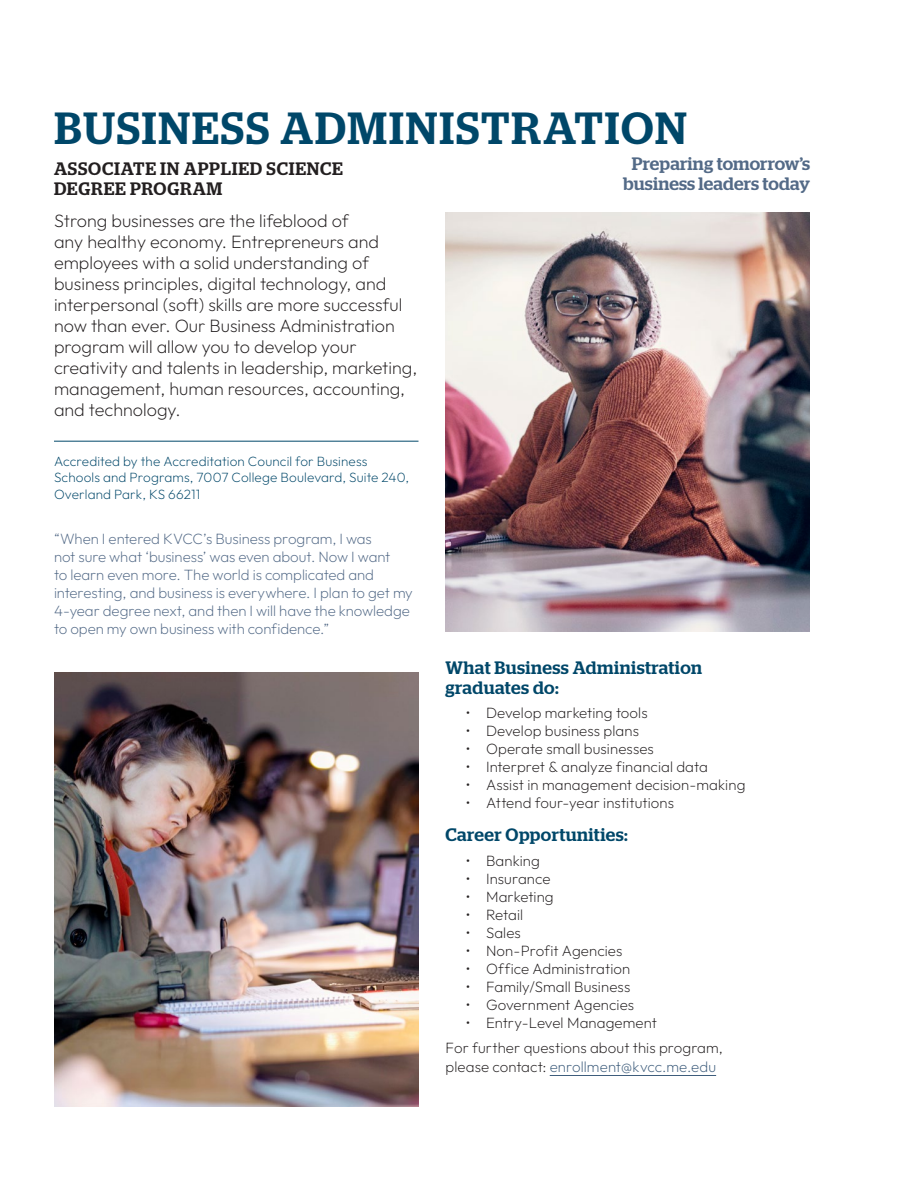
<style>
.page{position:relative;width:918px;height:1188px;background:#fff}
.page>*{position:absolute;margin:0;border:0;box-sizing:border-box;transform-origin:0 0}
.t1{font:500 45px "Stag";letter-spacing:.045em;color:#004769}
.t2{font:200 18px/21px "Outfit";color:#231f20}
.t3{font:500 18px/19.5px "Stag";letter-spacing:.025em;color:#004769}
.t4{font:500 18px/19.5px "Stag";letter-spacing:.01em;color:#536a87;text-align:center}
.t5{font:500 18px/19.5px "Stag";letter-spacing:.045em;color:#231f20}
.t6{font:200 15px/24.8px "Outfit";letter-spacing:.005em;color:#231f20}
.t7{font:200 15px/18px "Outfit";letter-spacing:-.005em;color:#536a87}
.t8{font:200 15px "Outfit";letter-spacing:.005em;color:#3e5d7c}
.t9{font:200 13.5px/16.2px "Outfit";letter-spacing:.01em;color:#004769}
.s1{color:#231f20}
</style>
<div class="page">
<hr style="left:54px;top:441px;width:364px;height:1px;background:#004769">
<hr style="left:550px;top:1075px;width:166px;height:1px;background:#3e5d7c">
<img style="left:446px;top:213px;width:364px;height:419px">
<img style="left:54px;top:673px;width:364px;height:434px">
<h1 class="t1" style="left:54px;top:112px;width:634px">BUSINESS ADMINISTRATION</h1>
<p class="t5" style="left:54px;top:161px;width:290px">ASSOCIATE IN APPLIED SCIENCE<br>DEGREE PROGRAM</p>
<p class="t2" style="left:54px;top:210px;width:365px">Strong businesses are the lifeblood of<br>any healthy economy. Entrepreneurs and employees with a solid understanding of business principles, digital technology, and interpersonal (soft) skills are more successful now than ever. Our Business Administration program will allow you to develop your creativity and talents in leadership, marketing, management, human resources, accounting, and technology.</p>
<p class="t9" style="left:54px;top:453px;width:357px">Accredited by the Accreditation Council for Business<br>Schools and Programs, 7007 College Boulevard, Suite 240,<br>Overland Park, KS 66211</p>
<p class="t7" style="left:54px;top:529px;width:360px">“When I entered KVCC’s Business program, I was<br>not sure what ‘business’ was even about. Now I want<br>to learn even more. The world is complicated and interesting, and business is everywhere. I plan to get my 4-year degree next, and then I will have the knowledge to open my own business with confidence.”</p>
<p class="t3" style="left:446px;top:660px;width:258px">What Business Administration graduates do:</p>
<p class="t6" style="left:466px;top:701px;width:183px">• Develop marketing tools</p>
<p class="t6" style="left:466px;top:719px;width:175px">• Develop business plans</p>
<p class="t6" style="left:466px;top:737px;width:190px">• Operate small businesses</p>
<p class="t6" style="left:466px;top:755px;width:244px">• Interpret &amp; analyze financial data</p>
<p class="t6" style="left:466px;top:773px;width:281px">• Assist in management decision-making</p>
<p class="t6" style="left:466px;top:791px;width:210px">• Attend four-year institutions</p>
<p class="t3" style="left:446px;top:827px;width:184px">Career Opportunities:</p>
<p class="t6" style="left:466px;top:849px;width:76px">• Banking</p>
<p class="t6" style="left:466px;top:867px;width:86px">• Insurance</p>
<p class="t6" style="left:466px;top:885px;width:89px">• Marketing</p>
<p class="t6" style="left:466px;top:903px;width:59px">• Retail</p>
<p class="t6" style="left:466px;top:921px;width:57px">• Sales</p>
<p class="t6" style="left:466px;top:939px;width:158px">• Non-Profit Agencies</p>
<p class="t6" style="left:466px;top:957px;width:166px">• Office Administration</p>
<p class="t6" style="left:466px;top:975px;width:166px">• Family/Small Business</p>
<p class="t6" style="left:466px;top:993px;width:170px">• Government Agencies</p>
<p class="t6" style="left:446px;top:1011px;width:279px;text-indent:20px">• Entry-Level Management<br>For further questions about this program,</p>
<p class="t8" style="left:446px;top:1059px;width:272px"><span class="s1">please contact:</span> enrollment@kvcc.me.edu</p>
<p class="t4" style="left:624px;top:156px;width:188px">Preparing tomorrow’s business leaders today</p>
</div>
